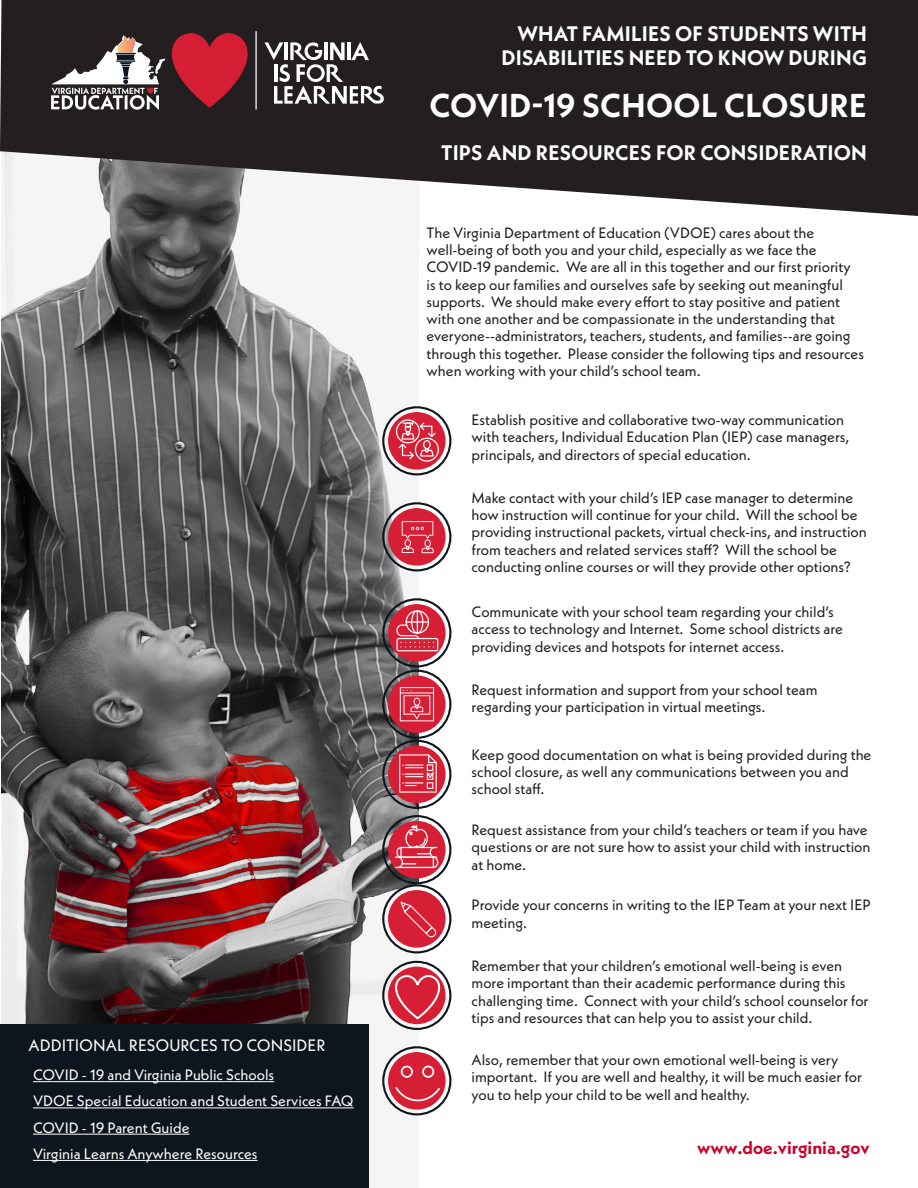
<style>
.page{position:relative;width:918px;height:1188px;background:#fff}
.page>*{position:absolute;margin:0;border:0;box-sizing:border-box;transform-origin:0 0}
.t1{font:700 33px "Neue Kabel";letter-spacing:.01em;color:#fff}
.t2{font:700 21px/24.2px "Neue Kabel";letter-spacing:.01em;color:#fff;text-align:right}
.t3{font:700 18px "Neue Kabel";color:#ca0029}
.t4{font:16.5px "Neue Kabel";color:#fff}
.t5{font:15px/17.2px "Neue Kabel";color:#231f20}
.List_Paragraph{font:15px "Neue Kabel";color:#fff}
</style>
<div class="page">
<img style="left:2px;top:216px;width:416px;height:900px">
<div style="left:0;top:1024px;width:369px;height:164px;background:#0d161e"></div>
<svg style="left:0;top:0;width:918px;height:216px;background:#413d3e"></svg>
<div style="left:388px;top:412px;width:58px;height:58px;background:#d61e34;border-radius:50%"></div>
<div style="left:382px;top:406px;width:69px;height:69px;border:2px solid #0d161e;border-radius:50%"></div>
<div style="left:388px;top:508px;width:58px;height:58px;background:#d61e34;border-radius:50%"></div>
<div style="left:382px;top:502px;width:69px;height:69px;border:2px solid #0d161e;border-radius:50%"></div>
<svg style="left:388px;top:604px;width:58px;height:58px"></svg>
<div style="left:382px;top:598px;width:69px;height:69px;border:2px solid #0d161e;border-radius:50%"></div>
<div style="left:388px;top:675px;width:58px;height:58px;background:#d61e34;border-radius:50%"></div>
<div style="left:382px;top:670px;width:69px;height:69px;border:2px solid #0d161e;border-radius:50%"></div>
<div style="left:388px;top:746px;width:58px;height:57px;background:#d61e34;border-radius:50%"></div>
<div style="left:382px;top:740px;width:69px;height:69px;border:2px solid #0d161e;border-radius:50%"></div>
<div style="left:388px;top:821px;width:58px;height:57px;background:#d61e34;border-radius:50%"></div>
<div style="left:382px;top:815px;width:69px;height:69px;border:2px solid #0d161e;border-radius:50%"></div>
<div style="left:388px;top:890px;width:58px;height:58px;background:#d61e34;border-radius:50%"></div>
<div style="left:382px;top:884px;width:69px;height:69px;border:2px solid #0d161e;border-radius:50%"></div>
<div style="left:388px;top:967px;width:58px;height:57px;background:#d61e34;border-radius:50%"></div>
<div style="left:382px;top:961px;width:69px;height:69px;border:2px solid #0d161e;border-radius:50%"></div>
<div style="left:388px;top:1052px;width:58px;height:58px;background:#d61e34;border-radius:50%"></div>
<div style="left:382px;top:1046px;width:69px;height:69px;border:2px solid #0d161e;border-radius:50%"></div>
<hr style="left:33px;top:1081px;width:241px;height:1px;background:#fff">
<hr style="left:33px;top:1108px;width:321px;height:1px;background:#fff">
<hr style="left:33px;top:1134px;width:157px;height:1px;background:#fff">
<hr style="left:33px;top:1160px;width:225px;height:1px;background:#fff">
<svg style="left:396px;top:419px;width:43px;height:43px"></svg>
<svg style="left:402px;top:521px;width:32px;height:32px"></svg>
<svg style="left:396px;top:610px;width:42px;height:41px;background:#de4e5f"></svg>
<svg style="left:400px;top:687px;width:34px;height:34px"></svg>
<svg style="left:395px;top:825px;width:43px;height:43px"></svg>
<svg style="left:400px;top:902px;width:36px;height:35px"></svg>
<svg style="left:391px;top:973px;width:52px;height:48px"></svg>
<div style="left:401px;top:1066px;width:12px;height:12px;border:2px solid #fff;border-radius:50%"></div>
<div style="left:422px;top:1066px;width:12px;height:12px;border:2px solid #fff;border-radius:50%"></div>
<svg style="left:394px;top:1087px;width:47px;height:15px"></svg>
<svg style="left:399px;top:754px;width:38px;height:39px"></svg>
<svg style="left:265px;top:40px;width:119px;height:64px"></svg>
<svg style="left:51px;top:32px;width:207px;height:78px;background:#7a4b50"></svg>
<p class="t4" style="left:29px;top:1034px;width:299px">ADDITIONAL RESOURCES TO CONSIDER</p>
<p class="List_Paragraph" style="left:33px;top:1065px;width:243px">COVID - 19 and Virginia Public Schools</p>
<p class="List_Paragraph" style="left:33px;top:1092px;width:322px">VDOE Special Education and Student Services FAQ</p>
<p class="List_Paragraph" style="left:33px;top:1118px;width:158px">COVID - 19 Parent Guide</p>
<p class="List_Paragraph" style="left:33px;top:1144px;width:226px">Virginia Learns Anywhere Resources</p>
<h1 class="t2" style="left:501px;top:21px;width:367px">WHAT FAMILIES OF STUDENTS WITH<br>DISABILITIES NEED TO KNOW DURING</h1>
<h1 class="t1" style="left:430px;top:84px;width:439px">COVID-19 SCHOOL CLOSURE</h1>
<h1 class="t2" style="left:441px;top:141px;width:427px">TIPS AND RESOURCES FOR CONSIDERATION</h1>
<p class="t5" style="left:427px;top:224px;width:439px">The Virginia Department of Education (VDOE) cares about the well-being of both you and your child, especially as we face the COVID-19 pandemic. We are all in this together and our first priority<br>is to keep our families and ourselves safe by seeking out meaningful supports. We should make every effort to stay positive and patient with one another and be compassionate in the understanding that everyone--administrators, teachers, students, and families--are going through this together. Please consider the following tips and resources when working with your child’s school team.</p>
<p class="t5" style="left:472px;top:411px;width:379px">Establish positive and collaborative two-way communication with teachers, Individual Education Plan (IEP) case managers, principals, and directors of special education.</p>
<p class="t5" style="left:472px;top:489px;width:397px">Make contact with your child’s IEP case manager to determine how instruction will continue for your child. Will the school be providing instructional packets, virtual check-ins, and instruction from teachers and related services staff? Will the school be conducting online courses or will they provide other options?</p>
<p class="t5" style="left:472px;top:603px;width:373px">Communicate with your school team regarding your child’s access to technology and Internet. Some school districts are providing devices and hotspots for internet access.</p>
<p class="t5" style="left:472px;top:681px;width:347px">Request information and support from your school team regarding your participation in virtual meetings.</p>
<p class="t5" style="left:472px;top:746px;width:401px">Keep good documentation on what is being provided during the school closure, as well any communications between you and school staff.</p>
<p class="t5" style="left:472px;top:821px;width:400px">Request assistance from your child’s teachers or team if you have questions or are not sure how to assist your child with instruction at home.</p>
<p class="t5" style="left:472px;top:896px;width:401px">Provide your concerns in writing to the IEP Team at your next IEP meeting.</p>
<p class="t5" style="left:472px;top:957px;width:398px">Remember that your children’s emotional well-being is even more important than their academic performance during this challenging time. Connect with your child’s school counselor for tips and resources that can help you to assist your child.</p>
<p class="t5" style="left:472px;top:1051px;width:392px">Also, remember that your own emotional well-being is very important. If you are well and healthy, it will be much easier for you to help your child to be well and healthy.</p>
<p class="t3" style="left:697px;top:1136px;width:174px">www.doe.virginia.gov</p>
</div>
